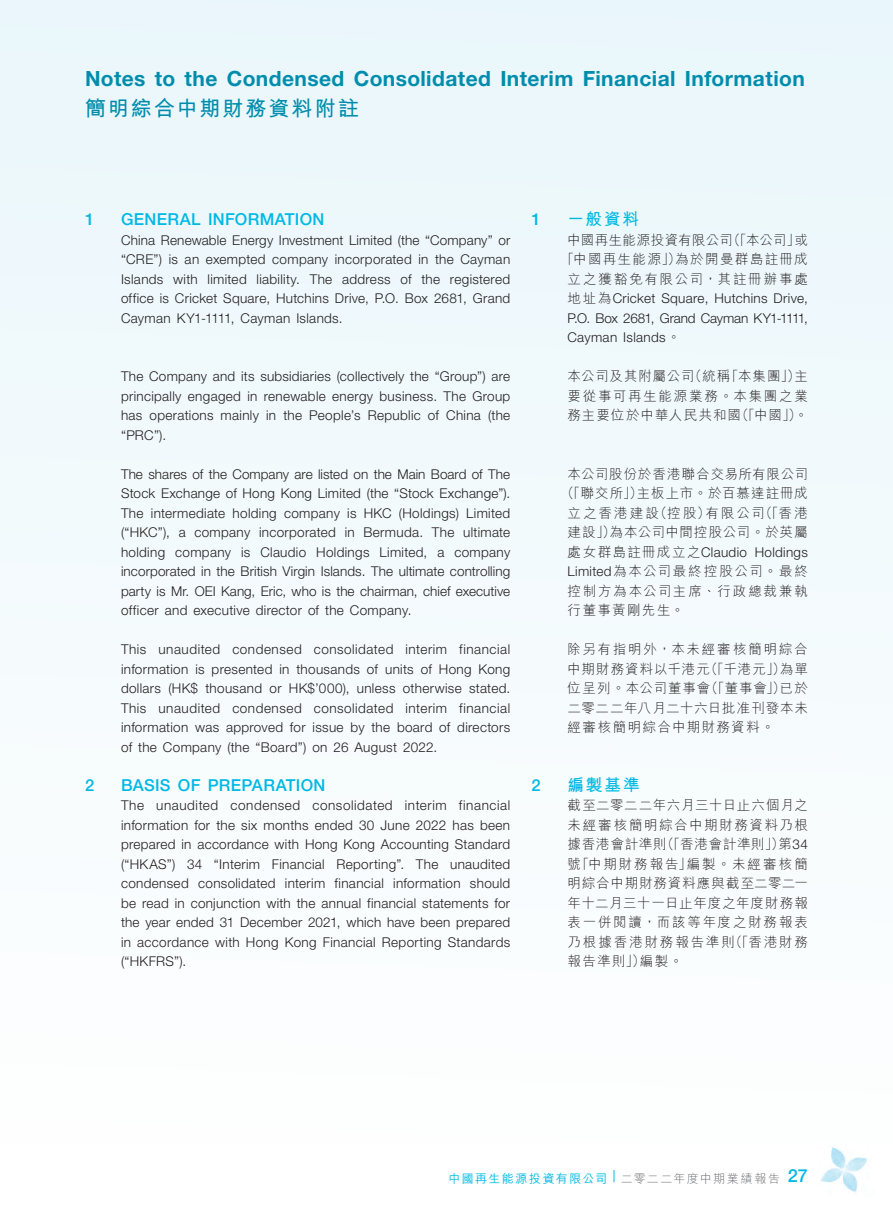
<style>
.page{position:relative;width:893px;height:1212px;background:#fff}
.page>*{position:absolute;margin:0;border:0;box-sizing:border-box;transform-origin:0 0}
.t1{font:700 21px "Helvetica Neue LT Std";letter-spacing:.02em;color:#008dad}
.t2{font:700 21px "M Hei HK";letter-spacing:.1em;color:#008dad}
._03_H1{font:500 16.5px "Helvetica Neue LT Std";letter-spacing:.015em;color:#00b9e4}
._03_H1-2{font:700 16.5px "M Hei HK";letter-spacing:.12em;color:#00b9e4}
._12___P2{font:300 13.5px/19.5px "Helvetica Neue LT Std";letter-spacing:.025em;color:#231f20;text-align:justify}
._01_Body_Text{font:300 13.5px/19.5px "M Hei HK";letter-spacing:.095em;color:#231f20;text-align:justify}
._01_Body_Text-2{font:300 13.5px "Helvetica Neue LT Std";letter-spacing:.025em;color:#231f20}
._01_Body_Text-3{font:300 13.5px "M Hei HK";letter-spacing:.135em;color:#231f20}
._01_Body_Text-4{font:300 13.5px "Helvetica Neue LT Std";letter-spacing:-.01em;color:#231f20}
._01_Body_Text-5{font:300 13.5px "M Hei HK";letter-spacing:.015em;color:#231f20}
._01_Body_Text-6{font:300 13.5px "M Hei HK";letter-spacing:.065em;color:#231f20}
._01_Body_Text-7{font:300 13.5px "M Hei HK";letter-spacing:.16em;color:#231f20}
._01_Body_Text-8{font:300 13.5px "M Hei HK";letter-spacing:.055em;color:#231f20}
._01_Body_Text-9{font:300 13.5px "M Hei HK";letter-spacing:.04em;color:#231f20}
._01_Body_Text-10{font:300 13.5px "M Hei HK";letter-spacing:.13em;color:#231f20}
.t3{font:500 12px "M Hei HK";letter-spacing:.115em;color:#00b9e4}
.s1{font-family:"M Hei HK"}
.s2{font-family:"Helvetica Neue LT Std"}
.s3{font-weight:300;color:#6c6d70}
.s4{font-family:"Helvetica Neue LT Std";font-size:18px}
</style>
<div class="page">
<div style="left:0;top:0;width:893px;height:1144px;background:#f3fafd"></div>
<svg style="left:614px;top:1170px;width:1px;height:12px"></svg>
<img style="left:813px;top:1142px;width:63px;height:51px">
<h1 class="t1" style="left:85px;top:65px;width:721px">Notes to the Condensed Consolidated Interim Financial Information</h1>
<h1 class="t2" style="left:85px;top:93px;width:276px">簡明綜合中期財務資料附註</h1>
<p class="_03_H1" style="left:85px;top:209px;width:11px">1</p>
<p class="_03_H1" style="left:121px;top:209px;width:205px">GENERAL INFORMATION</p>
<p class="_12___P2" style="left:121px;top:230px;width:391px">China Renewable Energy Investment Limited (the “Company” or “CRE”) is an exempted company incorporated in the Cayman Islands with limited liability. The address of the registered office is Cricket Square, Hutchins Drive, P.O. Box 2681, Grand Cayman KY1-1111, Cayman Islands.</p>
<p class="_12___P2" style="left:121px;top:366px;width:391px">The Company and its subsidiaries (collectively the “Group”) are principally engaged in renewable energy business. The Group has operations mainly in the People’s Republic of China (the “PRC”).</p>
<p class="_12___P2" style="left:121px;top:464px;width:391px">The shares of the Company are listed on the Main Board of The Stock Exchange of Hong Kong Limited (the “Stock Exchange”).<br>The intermediate holding company is HKC (Holdings) Limited (“HKC”), a company incorporated in Bermuda. The ultimate holding company is Claudio Holdings Limited, a company incorporated in the British Virgin Islands. The ultimate controlling party is Mr. OEI Kang, Eric, who is the chairman, chief executive officer and executive director of the Company.</p>
<p class="_12___P2" style="left:121px;top:639px;width:391px">This unaudited condensed consolidated interim financial information is presented in thousands of units of Hong Kong dollars (HK$ thousand or HK$’000), unless otherwise stated.<br>This unaudited condensed consolidated interim financial information was approved for issue by the board of directors of the Company (the “Board”) on 26 August 2022.</p>
<p class="_03_H1" style="left:85px;top:775px;width:11px">2</p>
<p class="_03_H1" style="left:121px;top:775px;width:206px">BASIS OF PREPARATION</p>
<p class="_12___P2" style="left:121px;top:795px;width:391px">The unaudited condensed consolidated interim financial information for the six months ended 30 June 2022 has been prepared in accordance with Hong Kong Accounting Standard (“HKAS”) 34 “Interim Financial Reporting”. The unaudited condensed consolidated interim financial information should be read in conjunction with the annual financial statements for the year ended 31 December 2021, which have been prepared in accordance with Hong Kong Financial Reporting Standards (“HKFRS”).</p>
<p class="_03_H1" style="left:531px;top:209px;width:11px">1</p>
<p class="_03_H1-2" style="left:567px;top:207px;width:73px">一般資料</p>
<p class="_01_Body_Text-5" style="left:567px;top:233px;width:242px">中國再生能源投資有限公司（「本公司」或</p>
<p class="_01_Body_Text" style="left:561px;top:249px;width:249px">「中國再生能源」）為於開曼群島註冊成</p>
<p class="_01_Body_Text-10" style="left:567px;top:272px;width:242px">立之獲豁免有限公司，其註冊辦事處</p>
<p class="_01_Body_Text-2" style="left:567px;top:290px;width:242px"><span class="s1">地址為</span>Cricket Square, Hutchins Drive,</p>
<p class="_01_Body_Text-4" style="left:567px;top:310px;width:242px">P.O. Box 2681, Grand Cayman KY1-1111,</p>
<p class="_01_Body_Text-2" style="left:567px;top:329px;width:115px">Cayman Islands<span class="s1">。</span></p>
<p class="_01_Body_Text" style="left:567px;top:366px;width:242px">本公司及其附屬公司（統稱「本集團」）主要從事可再生能源業務。本集團之業務主要位於中華人民共和國（「中國」）。</p>
<p class="_01_Body_Text-9" style="left:567px;top:467px;width:242px">本公司股份於香港聯合交易所有限公司</p>
<p class="_01_Body_Text-6" style="left:561px;top:486px;width:249px">（「聯交所」）主板上市。於百慕達註冊成</p>
<p class="_01_Body_Text-7" style="left:567px;top:506px;width:242px">立之香港建設（控股）有限公司（「香港</p>
<p class="_01_Body_Text-8" style="left:567px;top:525px;width:242px">建設」）為本公司中間控股公司。於英屬</p>
<p class="_01_Body_Text-2" style="left:567px;top:544px;width:242px"><span class="s1">處女群島註冊成立之</span>Claudio Holdings</p>
<p class="_01_Body_Text-3" style="left:567px;top:564px;width:242px"><span class="s2">Limited</span>為本公司最終控股公司。最終</p>
<p class="_01_Body_Text-3" style="left:567px;top:584px;width:242px">控制方為本公司主席、行政總裁兼執</p>
<p class="_01_Body_Text" style="left:567px;top:600px;width:118px">行董事黃剛先生。</p>
<p class="_01_Body_Text" style="left:567px;top:639px;width:242px">除另有指明外，本未經審核簡明綜合中期財務資料以千港元（「千港元」）為單位呈列。本公司董事會（「董事會」）已於二零二二年八月二十六日批准刊發本未經審核簡明綜合中期財務資料。</p>
<p class="_03_H1" style="left:531px;top:775px;width:11px">2</p>
<p class="_03_H1-2" style="left:567px;top:773px;width:74px">編製基準</p>
<p class="_01_Body_Text" style="left:567px;top:795px;width:242px">截至二零二二年六月三十日止六個月之未經審核簡明綜合中期財務資料乃根據香港會計準則（「香港會計準則」）第<span class="s2">34</span>號「中期財務報告」編製。未經審核簡明綜合中期財務資料應與截至二零二一年十二月三十一日止年度之年度財務報表一併閱讀，而該等年度之財務報表乃根據香港財務報告準則（「香港財務報告準則」）編製。</p>
<p class="t3" style="left:448px;top:1169px;width:361px">中國再生能源投資有限公司 <span class="s3">二零二二年度中期業績報告</span> <span class="s4">27</span></p>
</div>
